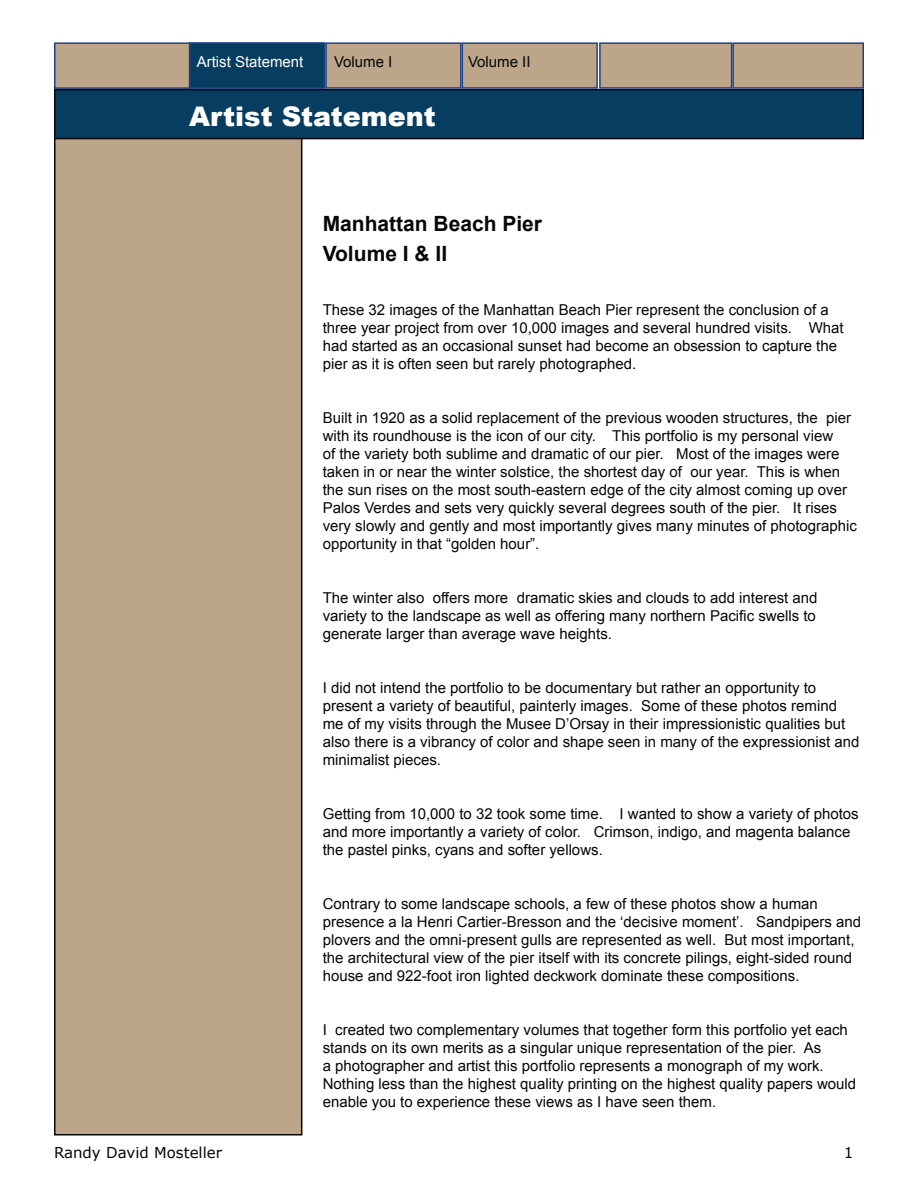
<style>
.page{position:relative;width:918px;height:1188px;background:#fff}
.page>*{position:absolute;margin:0;border:0;box-sizing:border-box;transform-origin:0 0}
.t1{font:900 27px "Arial";color:#fff}
.t2{font:700 21px/30px "Arial";color:#050607}
.t3{font:15px/18px "Arial";color:#050607}
.t4{font:15px "Verdana";color:#050607}
.t5{font:15px "Arial";color:#fff}
</style>
<div class="page">
<div style="left:55px;top:117px;width:247px;height:1018px;background:#bca589"></div>
<div style="left:54px;top:116px;width:248px;height:1020px;border:2px solid #050607"></div>
<div style="left:55px;top:43px;width:135px;height:45px;background:#bca589"></div>
<div style="left:54px;top:42px;width:136px;height:47px;border:2px solid #224084"></div>
<div style="left:55px;top:90px;width:808px;height:49px;background:#073d60"></div>
<div style="left:54px;top:89px;width:810px;height:50px;border:2px solid #050607"></div>
<div style="left:190px;top:43px;width:135px;height:45px;background:#073d60"></div>
<div style="left:189px;top:42px;width:136px;height:47px;border:2px solid #224084"></div>
<div style="left:326px;top:43px;width:135px;height:45px;background:#bca589"></div>
<div style="left:325px;top:42px;width:137px;height:47px;border:2px solid #224084"></div>
<div style="left:462px;top:43px;width:135px;height:45px;background:#bca589"></div>
<div style="left:462px;top:42px;width:136px;height:47px;border:2px solid #224084"></div>
<div style="left:600px;top:43px;width:132px;height:45px;background:#bca589"></div>
<div style="left:599px;top:42px;width:133px;height:47px;border:2px solid #224084"></div>
<div style="left:733px;top:43px;width:130px;height:45px;background:#bca589"></div>
<div style="left:732px;top:42px;width:132px;height:47px;border:2px solid #224084"></div>
<p class="t5" style="left:197px;top:54px;width:108px">Artist Statement</p>
<p class="t3" style="left:334px;top:53px;width:60px">Volume I</p>
<p class="t3" style="left:468px;top:53px;width:64px">Volume II</p>
<h1 class="t1" style="left:189px;top:101px;width:248px">Artist Statement</h1>
<h2 class="t2" style="left:323px;top:209px;width:221px">Manhattan Beach Pier<br>Volume I &amp; II</h2>
<p class="t3" style="left:323px;top:301px;width:523px">These 32 images of the Manhattan Beach Pier represent the conclusion of a three year project from over 10,000 images and several hundred visits. What had started as an occasional sunset had become an obsession to capture the pier as it is often seen but rarely photographed.</p>
<p class="t3" style="left:323px;top:409px;width:536px">Built in 1920 as a solid replacement of the previous wooden structures, the pier with its roundhouse is the icon of our city. This portfolio is my personal view<br>of the variety both sublime and dramatic of our pier. Most of the images were taken in or near the winter solstice, the shortest day of our year. This is when the sun rises on the most south-eastern edge of the city almost coming up over Palos Verdes and sets very quickly several degrees south of the pier. It rises very slowly and gently and most importantly gives many minutes of photographic opportunity in that “golden hour”.</p>
<p class="t3" style="left:323px;top:589px;width:496px;text-align:justify">The winter also offers more dramatic skies and clouds to add interest and variety to the landscape as well as offering many northern Pacific swells to generate larger than average wave heights.</p>
<p class="t3" style="left:323px;top:679px;width:538px">I did not intend the portfolio to be documentary but rather an opportunity to present a variety of beautiful, painterly images. Some of these photos remind me of my visits through the Musee D’Orsay in their impressionistic qualities but also there is a vibrancy of color and shape seen in many of the expressionist and minimalist pieces.</p>
<p class="t3" style="left:323px;top:805px;width:538px">Getting from 10,000 to 32 took some time. I wanted to show a variety of photos and more importantly a variety of color. Crimson, indigo, and magenta balance the pastel pinks, cyans and softer yellows.</p>
<p class="t3" style="left:323px;top:895px;width:540px">Contrary to some landscape schools, a few of these photos show a human presence a la Henri Cartier-Bresson and the ‘decisive moment’. Sandpipers and plovers and the omni-present gulls are represented as well. But most important, the architectural view of the pier itself with its concrete pilings, eight-sided round house and 922-foot iron lighted deckwork dominate these compositions.</p>
<p class="t3" style="left:323px;top:1021px;width:535px">I created two complementary volumes that together form this portfolio yet each stands on its own merits as a singular unique representation of the pier. As<br>a photographer and artist this portfolio represents a monograph of my work.<br>Nothing less than the highest quality printing on the highest quality papers would enable you to experience these views as I have seen them.</p>
<p class="t4" style="left:54px;top:1143px;width:170px">Randy David Mosteller</p>
<p class="t4" style="left:844px;top:1143px;width:11px">1</p>
</div>
